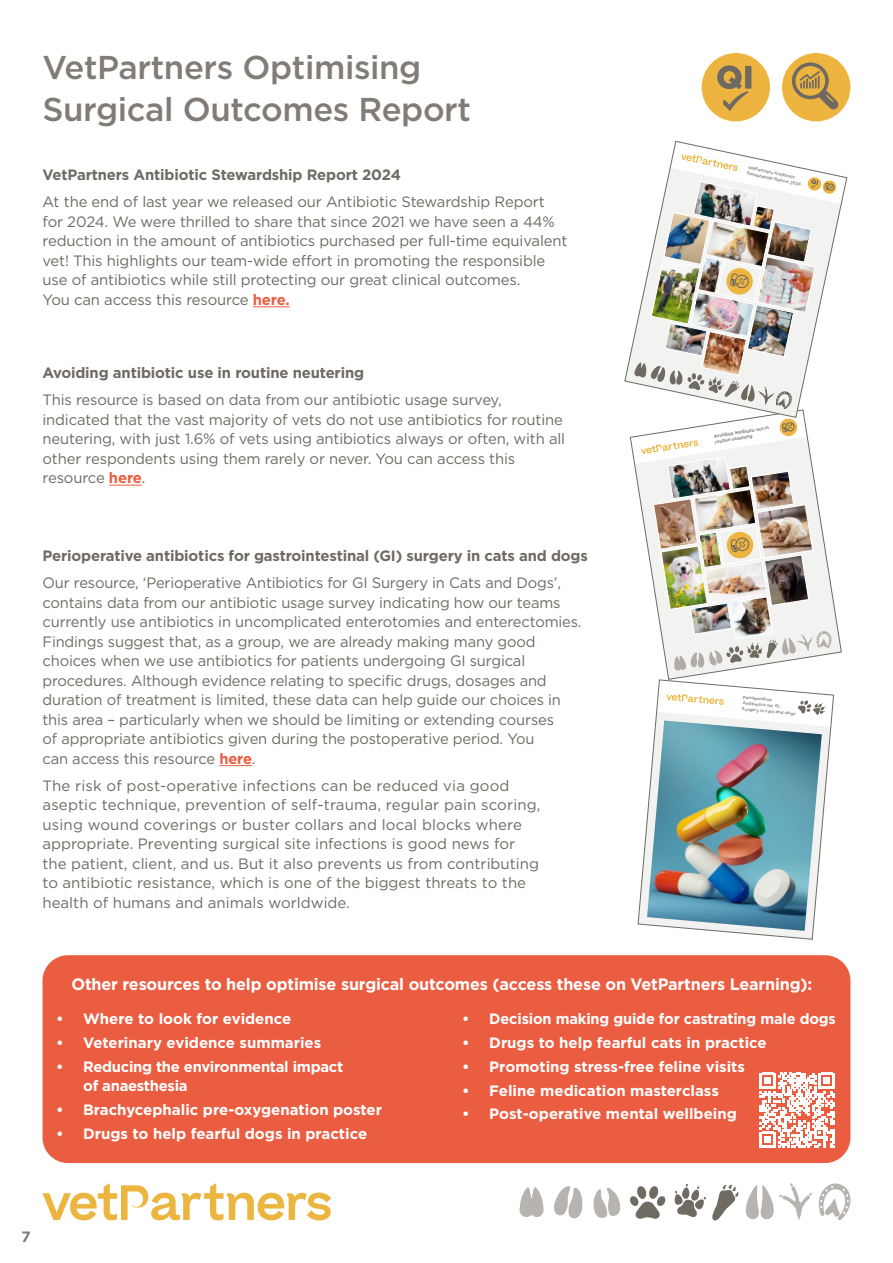
<style>
.page{position:relative;width:893px;height:1263px;background:#fff}
.page>*{position:absolute;margin:0;border:0;box-sizing:border-box;transform-origin:0 0}
.t1{font:500 33px/42px "Gotham";letter-spacing:-.01em;color:#817c75}
.t2{font:700 16.5px "Gotham";letter-spacing:-.01em;color:#fff}
.t3{font:15px/19.5px "Gotham";letter-spacing:-.01em;color:#6f6a62}
.t4{font:700 15px "Gotham";color:#fff}
.t5{font:700 15px "Gotham";letter-spacing:-.01em;color:#6f6a62}
.t6{font:700 15px/19.5px "Gotham";letter-spacing:-.02em;color:#fff}
.t7{font:700 15px "Gotham";color:#817c75}
.t8{font:500 4.35px/5.8px "Gotham";color:#817c75}
.t9{font:700 4.35px/5.8px "Gotham";color:#817c75}
.s1{font-weight:700;color:#eb5d41}
</style>
<div class="page">
<div style="left:702px;top:53px;width:68px;height:68px;background:#edb540;border-radius:50%"></div>
<svg style="left:717px;top:65px;width:34px;height:46px"></svg>
<svg style="left:43px;top:1183px;width:288px;height:37px"></svg>
<svg style="left:818px;top:1183px;width:33px;height:37px"></svg>
<svg style="left:593px;top:1187px;width:28px;height:31px"></svg>
<svg style="left:675px;top:1183px;width:137px;height:38px"></svg>
<svg style="left:519px;top:1187px;width:25px;height:30px"></svg>
<svg style="left:630px;top:1186px;width:36px;height:33px"></svg>
<svg style="left:554px;top:1186px;width:28px;height:32px"></svg>
<div style="left:782px;top:53px;width:68px;height:68px;background:#edb540;border-radius:50%"></div>
<svg style="left:790px;top:61px;width:50px;height:50px"></svg>
<img style="left:630px;top:418px;width:212px;height:261px">
<hr style="left:253px;top:307px;width:37px;height:1px;background:#eb5d41">
<hr style="left:109px;top:485px;width:33px;height:1px;background:#eb5d41">
<hr style="left:219px;top:765px;width:33px;height:1px;background:#eb5d41">
<div style="left:43px;top:955px;width:807px;height:208px;background:#eb5d41;border-radius:26px"></div>
<svg style="left:760px;top:1073px;width:75px;height:75px"></svg>
<img style="left:624px;top:141px;width:223px;height:277px">
<img style="left:637px;top:679px;width:197px;height:261px">
<h1 class="t1" style="left:43px;top:46px;width:430px">VetPartners Optimising<br>Surgical Outcomes Report</h1>
<p class="t5" style="left:43px;top:166px;width:360px">VetPartners Antibiotic Stewardship Report 2024</p>
<p class="t3" style="left:43px;top:192px;width:526px">At the end of last year we released our Antibiotic Stewardship Report for 2024. We were thrilled to share that since 2021 we have seen a 44% reduction in the amount of antibiotics purchased per full-time equivalent vet! This highlights our team-wide effort in promoting the responsible use of antibiotics while still protecting our great clinical outcomes.<br>You can access this resource <span class="s1">here.</span></p>
<p class="t5" style="left:43px;top:364px;width:323px">Avoiding antibiotic use in routine neutering</p>
<p class="t3" style="left:43px;top:390px;width:524px">This resource is based on data from our antibiotic usage survey, indicated that the vast majority of vets do not use antibiotics for routine neutering, with just 1.6% of vets using antibiotics always or often, with all other respondents using them rarely or never. You can access this resource <span class="s1">here</span>.</p>
<p class="t5" style="left:43px;top:547px;width:547px">Perioperative antibiotics for gastrointestinal (GI) surgery in cats and dogs</p>
<p class="t3" style="left:43px;top:573px;width:541px">Our resource, ‘Perioperative Antibiotics for GI Surgery in Cats and Dogs’, contains data from our antibiotic usage survey indicating how our teams currently use antibiotics in uncomplicated enterotomies and enterectomies.<br>Findings suggest that, as a group, we are already making many good choices when we use antibiotics for patients undergoing GI surgical procedures. Although evidence relating to specific drugs, dosages and duration of treatment is limited, these data can help guide our choices in this area – particularly when we should be limiting or extending courses<br>of appropriate antibiotics given during the postoperative period. You<br>can access this resource <span class="s1">here</span>.</p>
<p class="t3" style="left:43px;top:775px;width:500px">The risk of post-operative infections can be reduced via good aseptic technique, prevention of self-trauma, regular pain scoring, using wound coverings or buster collars and local blocks where appropriate. Preventing surgical site infections is good news for the patient, client, and us. But it also prevents us from contributing to antibiotic resistance, which is one of the biggest threats to the health of humans and animals worldwide.</p>
<p class="t8" style="left:749px;top:164px;width:57px;rotate:12deg">VetPartners Antibiotic<br>Stewardship Report 2024</p>
<p class="t9" style="left:713px;top:433px;width:57px;rotate:-9deg">Avoiding antibiotic use in routine neutering</p>
<p class="t8" style="left:743px;top:694px;width:55px;rotate:5deg">Perioperative<br>Antibiotics for GI<br>Surgery in cats and dogs</p>
<p class="t2" style="left:72px;top:975px;width:742px">Other resources to help optimise surgical outcomes (access these on VetPartners Learning):</p>
<p class="t4" style="left:56px;top:1010px;width:237px">• Where to look for evidence</p>
<p class="t4" style="left:56px;top:1034px;width:267px">• Veterinary evidence summaries</p>
<p class="t6" style="left:83px;top:1056px;width:262px;text-indent:-27px">• Reducing the environmental impact of anaesthesia</p>
<p class="t4" style="left:56px;top:1101px;width:327px">• Brachycephalic pre-oxygenation poster</p>
<p class="t4" style="left:56px;top:1125px;width:313px">• Drugs to help fearful dogs in practice</p>
<p class="t4" style="left:462px;top:1010px;width:375px">• Decision making guide for castrating male dogs</p>
<p class="t4" style="left:462px;top:1034px;width:306px">• Drugs to help fearful cats in practice</p>
<p class="t4" style="left:462px;top:1058px;width:284px">• Promoting stress-free feline visits</p>
<p class="t4" style="left:462px;top:1081px;width:258px">• Feline medication masterclass</p>
<p class="t4" style="left:462px;top:1105px;width:276px">• Post-operative mental wellbeing</p>
<p class="t7" style="left:22px;top:1228px;width:11px">7</p>
</div>
